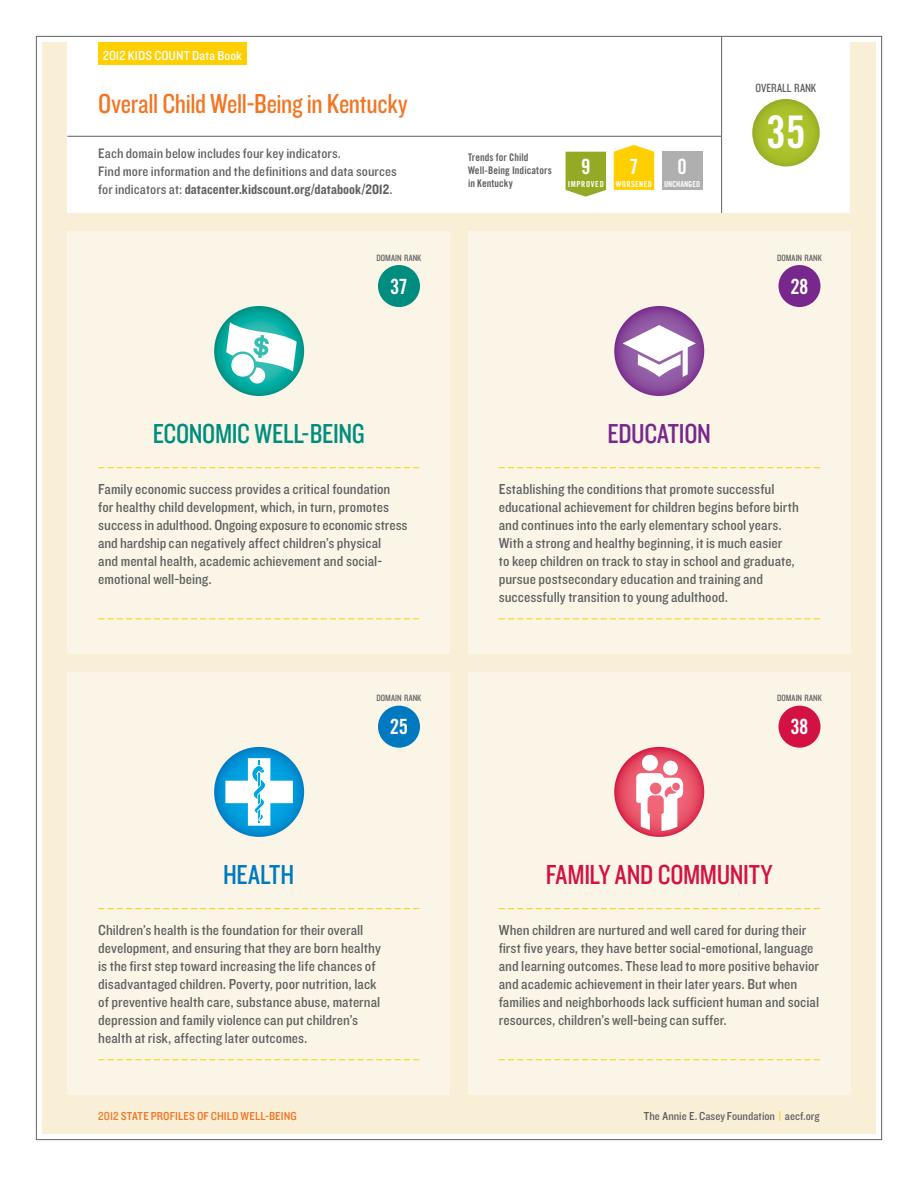
<style>
.page{position:relative;width:918px;height:1188px;background:#fff}
.page>*{position:absolute;margin:0;border:0;box-sizing:border-box;transform-origin:0 0}
.t1{font:45px "Trade Gothic Bold Cond Twenty";color:#fff}
.t2{font:28.5px "Knockout HTF29 Junior Liteweight";letter-spacing:-.01em;color:#f37421}
.t3{font:28.5px "Knockout HTF29 Junior Liteweight";letter-spacing:-.015em;color:#d41145}
.t4{font:28.5px "Knockout HTF29 Junior Liteweight";letter-spacing:-.015em;color:#008d7f}
.t5{font:28.5px "Knockout HTF29 Junior Liteweight";letter-spacing:-.015em;color:#78278c}
.t6{font:28.5px "Knockout HTF29 Junior Liteweight";letter-spacing:-.01em;color:#0079c1}
.t7{font:21px "Trade Gothic Bold Cond Twenty";letter-spacing:-.025em;color:#fff}
.t8{font:15px/18px "Knockout HTF30 Junior Welterwt";color:#5f6062}
.t9{font:14.25px/18px "Knockout HTF30 Junior Welterwt";color:#5f6062}
.t10{font:14.25px "Knockout HTF50 Welterweight";letter-spacing:.005em;color:#5f6062}
.t11{font:13.5px "Knockout HTF30 Junior Welterwt";letter-spacing:.005em;color:#fff}
.t12{font:12.3px "Knockout HTF29 Junior Liteweight";color:#5f6062}
.t13{font:12px "Knockout HTF30 Junior Welterwt";letter-spacing:.01em;color:#f37421}
.t14{font:12px "Knockout HTF30 Junior Welterwt";color:#5f6062}
.t15{font:10.5px/12.8px "Trade Gothic Bold Cond Twenty";letter-spacing:.005em;color:#5f6062}
.t16{font:9.45px "Knockout HTF29 Junior Liteweight";letter-spacing:.01em;color:#5f6062}
.t17{font:8.25px "Trade Gothic Bold Cond Twenty";letter-spacing:-.01em;color:#fff}
.t18{font:8.25px "Trade Gothic Bold Cond Twenty";letter-spacing:.085em;color:#fff}
.t19{font:8.25px "Trade Gothic Bold Cond Twenty";letter-spacing:.055em;color:#fff}
.s1{font-family:"Knockout HTF30 Junior Welterwt"}
.s2{color:#ffcf00}
</style>
<div class="page">
<div style="left:42px;top:42px;width:834px;height:1092px;background:#f8efd6"></div>
<div style="left:68px;top:42px;width:782px;height:171px;background:#fff"></div>
<div style="left:68px;top:231px;width:382px;height:423px;background:#faf5e6"></div>
<div style="left:68px;top:672px;width:382px;height:423px;background:#faf5e6"></div>
<div style="left:468px;top:231px;width:382px;height:423px;background:#faf5e6"></div>
<div style="left:468px;top:672px;width:382px;height:423px;background:#faf5e6"></div>
<div style="left:98px;top:42px;width:149px;height:22px;background:#ffcf00"></div>
<svg style="left:752px;top:99px;width:68px;height:67px;background:#a7bd2b"></svg>
<hr style="left:721px;top:36px;width:1px;height:177px;background:#5f6062">
<svg style="left:614px;top:145px;width:40px;height:45px;background:#ffd212"></svg>
<svg style="left:566px;top:152px;width:40px;height:45px;background:#9db035"></svg>
<div style="left:662px;top:152px;width:40px;height:38px;background:#afafb0"></div>
<hr style="left:68px;top:136px;width:654px;height:1px;background:#5f6062">
<svg style="left:98px;top:1059px;width:321px;height:1px"></svg>
<svg style="left:98px;top:908px;width:321px;height:1px"></svg>
<svg style="left:98px;top:618px;width:321px;height:1px"></svg>
<svg style="left:98px;top:467px;width:321px;height:1px"></svg>
<svg style="left:499px;top:1059px;width:321px;height:1px"></svg>
<svg style="left:499px;top:908px;width:321px;height:1px"></svg>
<svg style="left:499px;top:618px;width:321px;height:1px"></svg>
<svg style="left:499px;top:467px;width:321px;height:1px"></svg>
<svg style="left:214px;top:306px;width:90px;height:90px;background:#05a094"></svg>
<svg style="left:226px;top:322px;width:71px;height:62px;background:#92dad5"></svg>
<svg style="left:614px;top:747px;width:90px;height:90px;background:#e2455f"></svg>
<svg style="left:636px;top:755px;width:47px;height:76px;background:#f5b1bb"></svg>
<svg style="left:614px;top:306px;width:90px;height:90px;background:#87479a"></svg>
<svg style="left:623px;top:325px;width:73px;height:52px;background:#c8acd1"></svg>
<div style="left:778px;top:706px;width:42px;height:42px;background:#d41145;border-radius:50%"></div>
<div style="left:378px;top:706px;width:42px;height:42px;background:#0079c1;border-radius:50%"></div>
<div style="left:778px;top:265px;width:42px;height:42px;background:#78278c;border-radius:50%"></div>
<div style="left:378px;top:265px;width:42px;height:42px;background:#008d7f;border-radius:50%"></div>
<svg style="left:214px;top:747px;width:90px;height:90px;background:#058cce"></svg>
<svg style="left:225px;top:758px;width:68px;height:68px;background:#7eccec"></svg>
<p class="t11" style="left:103px;top:48px;width:141px">2012 KIDS COUNT Data Book</p>
<h2 class="t2" style="left:98px;top:89px;width:311px">OVERALL CHILD WELL-BEING IN KENTUCKY</h2>
<p class="t9" style="left:98px;top:145px;width:300px">Each domain below includes four key indicators.<br>Find more information and the definitions and data sources</p>
<p class="t10" style="left:98px;top:182px;width:296px"><span class="s1">for indicators at:</span> datacenter.kidscount.org/databook/2012<span class="s1">.</span></p>
<p class="t15" style="left:468px;top:151px;width:85px">Trends for Child<br>Well-Being Indicators in Kentucky</p>
<h3 class="t7" style="left:581px;top:154px;width:11px">9</h3>
<h3 class="t7" style="left:629px;top:154px;width:11px">7</h3>
<h3 class="t7" style="left:677px;top:154px;width:11px">0</h3>
<p class="t18" style="left:568px;top:179px;width:37px">Improved</p>
<p class="t19" style="left:616px;top:179px;width:38px">Worsened</p>
<p class="t17" style="left:664px;top:179px;width:38px">Unchanged</p>
<p class="t12" style="left:756px;top:81px;width:62px">OVERALL RANK</p>
<h1 class="t1" style="left:766px;top:105px;width:41px">35</h1>
<p class="t16" style="left:376px;top:253px;width:47px">DOMAIN RANK</p>
<p class="t16" style="left:777px;top:253px;width:47px">DOMAIN RANK</p>
<h3 class="t7" style="left:390px;top:273px;width:19px">37</h3>
<h3 class="t7" style="left:790px;top:273px;width:20px">28</h3>
<h2 class="t4" style="left:153px;top:419px;width:214px">ECONOMIC WELL-BEING</h2>
<h2 class="t5" style="left:608px;top:419px;width:105px">EDUCATION</h2>
<p class="t8" style="left:98px;top:480px;width:311px">Family economic success provides a critical foundation for healthy child development, which, in turn, promotes success in adulthood. Ongoing exposure to economic stress and hardship can negatively affect children’s physical<br>and mental health, academic achievement and social&shy;emotional well-being.</p>
<p class="t8" style="left:499px;top:480px;width:302px">Establishing the conditions that promote successful educational achievement for children begins before birth and continues into the early elementary school years.<br>With a strong and healthy beginning, it is much easier<br>to keep children on track to stay in school and graduate, pursue postsecondary education and training and successfully transition to young adulthood.</p>
<p class="t16" style="left:376px;top:693px;width:47px">DOMAIN RANK</p>
<p class="t16" style="left:777px;top:693px;width:47px">DOMAIN RANK</p>
<h3 class="t7" style="left:390px;top:714px;width:20px">25</h3>
<h3 class="t7" style="left:790px;top:714px;width:20px">38</h3>
<h2 class="t6" style="left:223px;top:860px;width:70px">HEALTH</h2>
<p class="t8" style="left:98px;top:921px;width:284px">Children’s health is the foundation for their overall development, and ensuring that they are born healthy is the first step toward increasing the life chances of disadvantaged children. Poverty, poor nutrition, lack of preventive health care, substance abuse, maternal depression and family violence can put children’s health at risk, affecting later outcomes.</p>
<h2 class="t3" style="left:546px;top:860px;width:228px">FAMILY AND COMMUNITY</h2>
<p class="t8" style="left:499px;top:921px;width:322px">When children are nurtured and well cared for during their first five years, they have better social-emotional, language and learning outcomes. These lead to more positive behavior and academic achievement in their later years. But when families and neighborhoods lack sufficient human and social resources, children’s well-being can suffer.</p>
<p class="t13" style="left:98px;top:1109px;width:200px">2012 state Profiles of Child well-being</p>
<p class="t14" style="left:644px;top:1109px;width:177px">The Annie E. Casey Foundation <span class="s2">|</span> aecf.org</p>
</div>
